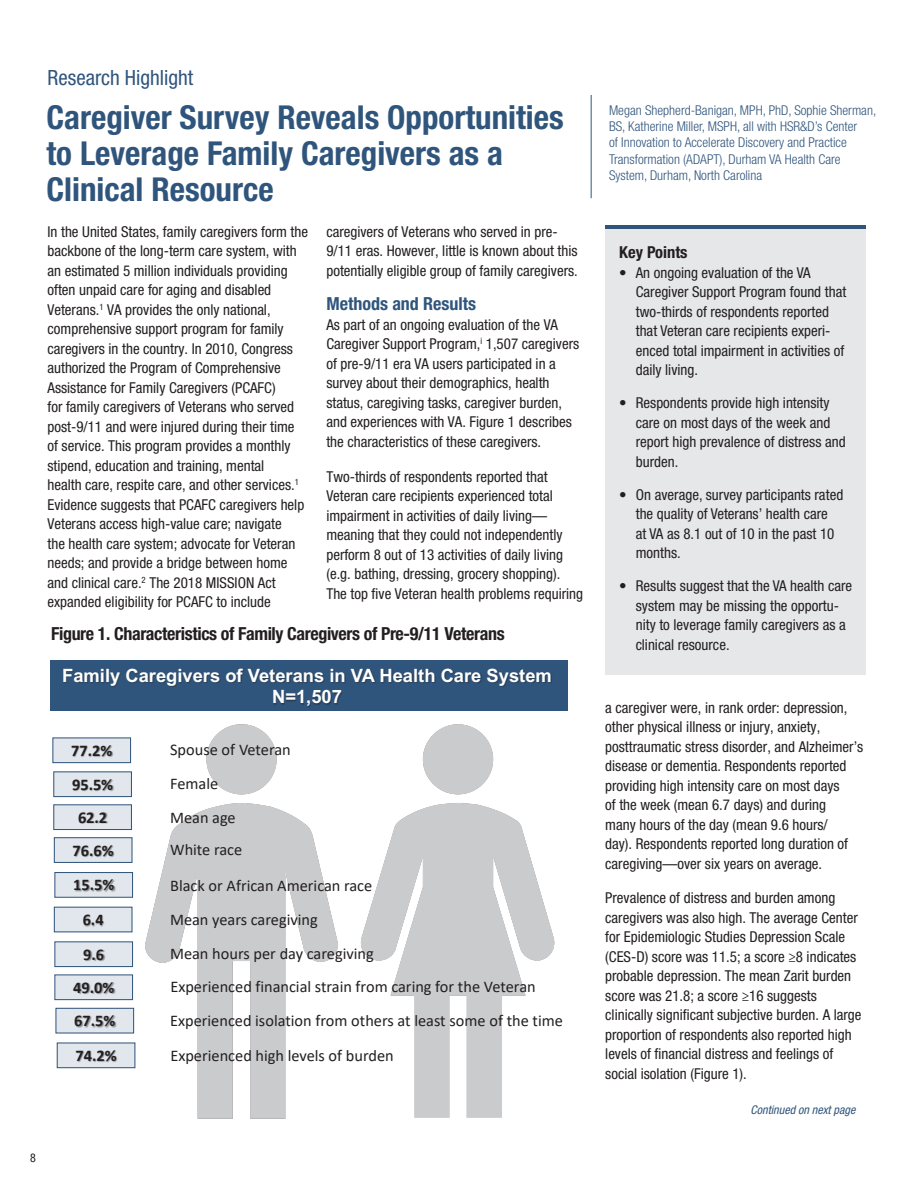
<style>
.page{position:relative;width:918px;height:1188px;background:#fff}
.page>*{position:absolute;margin:0;border:0;box-sizing:border-box;transform-origin:0 0}
.t1{font:700 condensed 33px/36px "Helvetica Neue LT Std";color:#30557c}
.t2{font:condensed 21px "Helvetica Neue LT Std";color:#30557c}
.t3{font:700 18.3px/21.6px "Arial";color:#fff;text-align:center}
.t4{font:700 condensed 18px "Helvetica Neue LT Std";letter-spacing:-.02em;color:#231f20}
.NEW_Forum_SUB{font:700 condensed 18px "Helvetica Neue LT Std";color:#30557c}
.t5{font:700 condensed 16.5px "Helvetica Neue LT Std";color:#231f20}
.t6{font:16.35px/33.6px "Calibri";color:#231f20}
.t7{font:700 16.35px/34.5px "Calibri";color:#231f20}
.New_FORUM_text{font:condensed 15px/19.5px "Helvetica Neue LT Std";color:#231f20}
.t8{font:300 condensed 13.5px/16.2px "Helvetica Neue LT Std";color:#30557c}
.t9{font:italic condensed 12px "Helvetica Neue LT Std";color:#30557c}
.t10{font:condensed 12px "Helvetica Neue LT Std";color:#231f20}
</style>
<div class="page">
<hr style="left:591px;top:95px;width:1px;height:103px;background:#30557c">
<div style="left:605px;top:225px;width:260px;height:7px;background:#30557c"></div>
<div style="left:605px;top:229px;width:260px;height:446px;background:#e6e7e9"></div>
<img style="left:451px;top:724px;width:104px;height:394px">
<img style="left:52px;top:724px;width:399px;height:395px">
<div style="left:50px;top:660px;width:518px;height:51px;background:#30557c"></div>
<img style="left:64px;top:669px;width:488px;height:18px">
<img style="left:260px;top:679px;width:96px;height:29px">
<div style="left:54px;top:805px;width:77px;height:25px;background:#e1e7ec"></div>
<div style="left:53px;top:804px;width:79px;height:26px;border:1px solid #30557c"></div>
<img style="left:68px;top:812px;width:51px;height:23px">
<div style="left:53px;top:738px;width:78px;height:25px;background:#e1e7ec"></div>
<div style="left:52px;top:737px;width:79px;height:26px;border:1px solid #30557c"></div>
<img style="left:61px;top:735px;width:63px;height:36px">
<div style="left:54px;top:838px;width:78px;height:24px;background:#e1e7ec"></div>
<div style="left:54px;top:837px;width:79px;height:26px;border:1px solid #30557c"></div>
<img style="left:62px;top:835px;width:64px;height:37px">
<div style="left:55px;top:975px;width:78px;height:25px;background:#e1e7ec"></div>
<div style="left:54px;top:974px;width:79px;height:26px;border:1px solid #30557c"></div>
<img style="left:63px;top:972px;width:63px;height:36px">
<div style="left:55px;top:873px;width:78px;height:24px;background:#e1e7ec"></div>
<div style="left:54px;top:872px;width:79px;height:26px;border:1px solid #30557c"></div>
<img style="left:63px;top:870px;width:63px;height:37px">
<div style="left:56px;top:1008px;width:78px;height:25px;background:#e1e7ec"></div>
<div style="left:55px;top:1008px;width:79px;height:26px;border:1px solid #30557c"></div>
<img style="left:64px;top:1005px;width:63px;height:37px">
<div style="left:54px;top:907px;width:78px;height:25px;background:#e1e7ec"></div>
<div style="left:54px;top:907px;width:79px;height:25px;border:1px solid #30557c"></div>
<img style="left:73px;top:904px;width:43px;height:35px">
<div style="left:55px;top:942px;width:78px;height:25px;background:#e1e7ec"></div>
<div style="left:54px;top:941px;width:79px;height:26px;border:1px solid #30557c"></div>
<img style="left:73px;top:939px;width:43px;height:37px">
<div style="left:57px;top:1043px;width:78px;height:25px;background:#e1e7ec"></div>
<div style="left:57px;top:1042px;width:78px;height:26px;border:1px solid #30557c"></div>
<img style="left:65px;top:1040px;width:64px;height:37px">
<div style="left:54px;top:772px;width:77px;height:25px;background:#e1e7ec"></div>
<div style="left:53px;top:771px;width:79px;height:26px;border:1px solid #30557c"></div>
<img style="left:62px;top:769px;width:63px;height:37px">
<p class="t2" style="left:48px;top:66px;width:147px">Research Highlight</p>
<p class="t1" style="left:47px;top:99px;width:519px">Caregiver Survey Reveals Opportunities to Leverage Family Caregivers as a<br>Clinical Resource</p>
<p class="New_FORUM_text" style="left:48px;top:222px;width:262px">In the United States, family caregivers form the backbone of the long-term care system, with an estimated 5 million individuals providing often unpaid care for aging and disabled Veterans.<sup>1</sup> VA provides the only national, comprehensive support program for family caregivers in the country. In 2010, Congress authorized the Program of Comprehensive Assistance for Family Caregivers (PCAFC)<br>for family caregivers of Veterans who served post-9/11 and were injured during their time of service. This program provides a monthly stipend, education and training, mental<br>health care, respite care, and other services.<sup>1<br></sup>Evidence suggests that PCAFC caregivers help Veterans access high-value care; navigate<br>the health care system; advocate for Veteran needs; and provide a bridge between home and clinical care.<sup>2</sup> The 2018 MISSION Act expanded eligibility for PCAFC to include</p>
<p class="New_FORUM_text" style="left:326px;top:222px;width:253px">caregivers of Veterans who served in pre-<br>9/11 eras. However, little is known about this potentially eligible group of family caregivers.</p>
<p class="NEW_Forum_SUB" style="left:326px;top:293px;width:151px">Methods and Results</p>
<p class="New_FORUM_text" style="left:326px;top:315px;width:254px">As part of an ongoing evaluation of the VA Caregiver Support Program,<sup>i</sup> 1,507 caregivers of pre-9/11 era VA users participated in a survey about their demographics, health status, caregiving tasks, caregiver burden, and experiences with VA. Figure 1 describes the characteristics of these caregivers.</p>
<p class="New_FORUM_text" style="left:326px;top:466px;width:258px">Two-thirds of respondents reported that Veteran care recipients experienced total impairment in activities of daily living— meaning that they could not independently perform 8 out of 13 activities of daily living (e.g. bathing, dressing, grocery shopping).<br>The top five Veteran health problems requiring</p>
<p class="t4" style="left:51px;top:622px;width:455px">Figure 1. Characteristics of Family Caregivers of Pre-9/11 Veterans</p>
<p class="t3" style="left:62px;top:665px;width:491px">Family Caregivers of Veterans in VA Health Care System<br>N=1,507</p>
<p class="t7" style="left:71px;top:733px;width:43px">77.2%</p>
<p class="t6" style="left:170px;top:733px;width:122px">Spouse of Veteran</p>
<p class="t7" style="left:72px;top:767px;width:43px">95.5%</p>
<p class="t6" style="left:170px;top:767px;width:50px">Female</p>
<p class="t7" style="left:78px;top:800px;width:31px">62.2</p>
<p class="t7" style="left:73px;top:833px;width:43px">76.6%</p>
<p class="t7" style="left:73px;top:867px;width:43px">15.5%</p>
<p class="t7" style="left:83px;top:902px;width:23px">6.4<br>9.6</p>
<p class="t7" style="left:73px;top:970px;width:43px">49.0%</p>
<p class="t7" style="left:74px;top:1003px;width:43px">67.5%</p>
<p class="t6" style="left:170px;top:801px;width:74px;line-height:32.1px">Mean age<br>White race</p>
<p class="t6" style="left:170px;top:868px;width:204px">Black or African American race</p>
<p class="t6" style="left:170px;top:903px;width:367px">Mean years caregiving<br>Mean hours per day caregiving<br>Experienced financial strain from caring for the Veteran</p>
<p class="t6" style="left:170px;top:1003px;width:394px">Experienced isolation from others at least some of the time</p>
<p class="t7" style="left:76px;top:1038px;width:43px">74.2%</p>
<p class="t6" style="left:170px;top:1038px;width:225px">Experienced high levels of burden</p>
<p class="t10" style="left:30px;top:1151px;width:7px">8</p>
<p class="t8" style="left:609px;top:102px;width:269px">Megan Shepherd-Banigan, MPH, PhD, Sophie Sherman, BS, Katherine Miller, MSPH, all with HSR&amp;D’s Center<br>of Innovation to Accelerate Discovery and Practice Transformation (ADAPT), Durham VA Health Care System, Durham, North Carolina</p>
<p class="t5" style="left:619px;top:243px;width:70px">Key Points</p>
<p class="New_FORUM_text" style="left:636px;top:263px;width:212px;text-indent:-16px">• An ongoing evaluation of the VA Caregiver Support Program found that two-thirds of respondents reported that Veteran care recipients experi&shy;enced total impairment in activities of daily living.</p>
<p class="New_FORUM_text" style="left:636px;top:393px;width:211px;text-indent:-16px">• Respondents provide high intensity care on most days of the week and report high prevalence of distress and burden.</p>
<p class="New_FORUM_text" style="left:636px;top:485px;width:209px;text-indent:-16px">• On average, survey participants rated the quality of Veterans’ health care<br>at VA as 8.1 out of 10 in the past 10 months.</p>
<p class="New_FORUM_text" style="left:636px;top:576px;width:218px;text-indent:-16px">• Results suggest that the VA health care system may be missing the opportu&shy;nity to leverage family caregivers as a clinical resource.</p>
<p class="New_FORUM_text" style="left:605px;top:698px;width:260px">a caregiver were, in rank order: depression, other physical illness or injury, anxiety, posttraumatic stress disorder, and Alzheimer’s disease or dementia. Respondents reported providing high intensity care on most days<br>of the week (mean 6.7 days) and during<br>many hours of the day (mean 9.6 hours/<br>day). Respondents reported long duration of caregiving—over six years on average.</p>
<p class="New_FORUM_text" style="left:605px;top:888px;width:258px">Prevalence of distress and burden among caregivers was also high. The average Center for Epidemiologic Studies Depression Scale (CES-D) score was 11.5; a score ≥8 indicates probable depression. The mean Zarit burden score was 21.8; a score ≥16 suggests clinically significant subjective burden. A large proportion of respondents also reported high levels of financial distress and feelings of social isolation (Figure 1).</p>
<p class="t9" style="left:751px;top:1103px;width:106px">Continued on next page</p>
</div>
